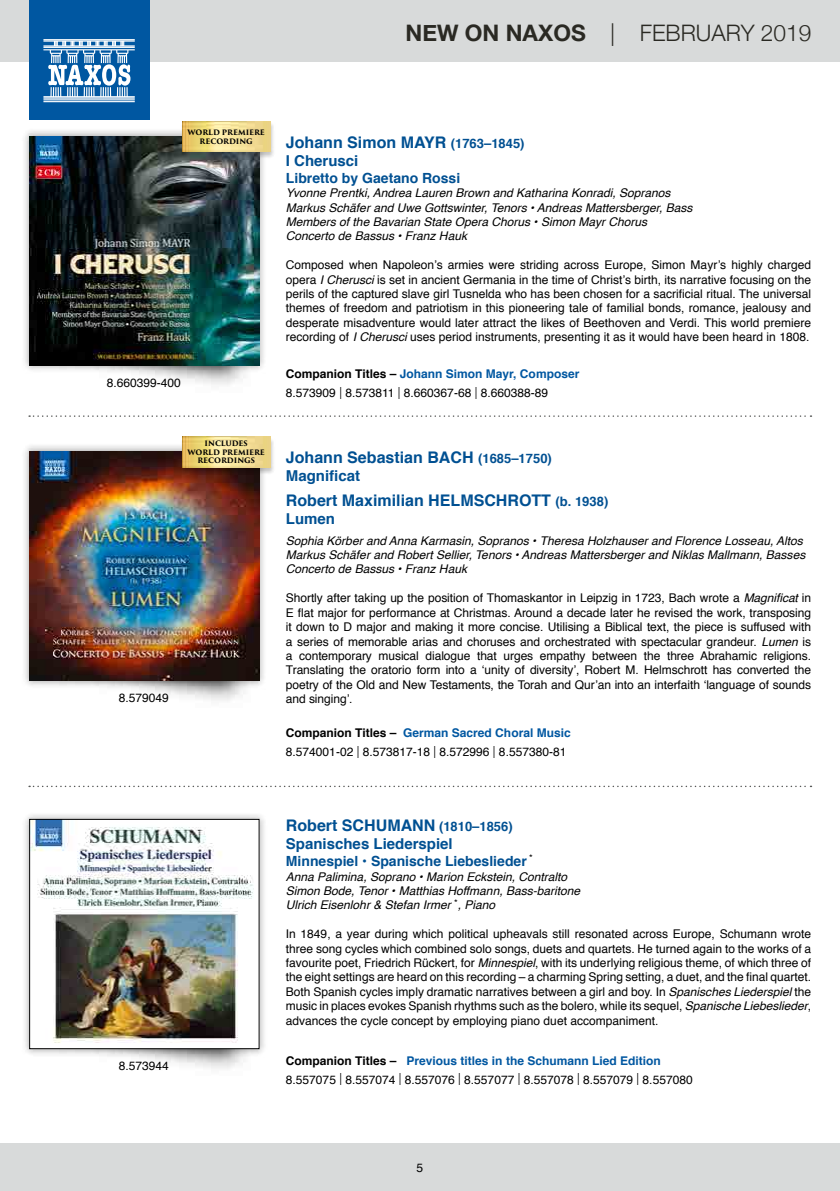
<style>
.page{position:relative;width:840px;height:1191px;background:#fff}
.page>*{position:absolute;margin:0;border:0;box-sizing:border-box;transform-origin:0 0}
.t1{font:300 22.8px "Helvetica Neue";color:#2a2923}
.t2{font:700 16px "Helvetica";color:#005092}
.t3{font:700 15px "Helvetica";color:#005092}
.t4{font:700 14px "Helvetica";color:#005092}
.t5{font:12px/14.4px "Helvetica";color:#000;text-align:justify}
.t6{font:italic 12px/14.4px "Helvetica";color:#000}
.t7{font:700 7.2px/8.4px "Trajan Pro 3";letter-spacing:-.005em;color:#000;text-align:center}
.s1{font-weight:700}
.s2{font-size:13px}
.s3{font-style:italic}
.s4{font-weight:700;color:#0057a1}
.s5{font-weight:300}
</style>
<div class="page">
<div style="left:0;top:0;width:839px;height:61px;background:#d8dada"></div>
<div style="left:29px;top:0;width:120px;height:119px;background:#0057a1"></div>
<svg style="left:43px;top:39px;width:92px;height:63px"></svg>
<div style="left:0;top:1143px;width:839px;height:48px;background:#d8dada"></div>
<hr style="left:839px;top:1143px;width:1px;height:48px;background:#d8dada">
<div style="left:21px;top:128px;width:246px;height:246px;background:#000;opacity:.3"></div>
<img style="left:30px;top:136px;width:229px;height:229px">
<div style="left:21px;top:811px;width:246px;height:246px;background:#000;opacity:.3"></div>
<img style="left:31px;top:821px;width:226px;height:225px">
<div style="left:29px;top:819px;width:230px;height:229px;border:1px solid #000"></div>
<div style="left:21px;top:443px;width:246px;height:246px;background:#000;opacity:.3"></div>
<img style="left:30px;top:451px;width:229px;height:229px">
<svg style="left:29px;top:415px;width:782px;height:2px"></svg>
<svg style="left:29px;top:785px;width:782px;height:2px"></svg>
<div style="left:180px;top:122px;width:95px;height:37px;background:#000;opacity:.23"></div>
<img style="left:182px;top:121px;width:88px;height:31px">
<div style="left:180px;top:437px;width:95px;height:37px;background:#000;opacity:.23"></div>
<img style="left:182px;top:437px;width:88px;height:30px">
<h1 class="t1" style="left:405px;top:14px;width:407px"><span class="s1">NEW ON NAXOS</span> | FEBRUARY 2019</h1>
<p class="t7" style="left:187px;top:129px;width:79px">WORLD PREMIERE<br>RECORDING</p>
<p class="t5" style="left:107px;top:376px;width:76px">8.660399-400</p>
<p class="t7" style="left:187px;top:439px;width:79px">INCLUDES<br>WORLD PREMIERE<br>RECORDINGS</p>
<p class="t5" style="left:119px;top:691px;width:52px">8.579049</p>
<h2 class="t2" style="left:286px;top:129px;width:240px">Johann Simon MAYR <span class="s2">(1763–1845)</span></h2>
<p class="t3" style="left:286px;top:149px;width:74px">I Cherusci</p>
<p class="t4" style="left:286px;top:167px;width:176px">Libretto by Gaetano Rossi</p>
<p class="t6" style="left:286px;top:186px;width:408px">Yvonne Prentki, Andrea Lauren Brown and Katharina Konradi, Sopranos Markus Schäfer and Uwe Gottswinter, Tenors • Andreas Mattersberger, Bass Members of the Bavarian State Opera Chorus • Simon Mayr Chorus Concerto de Bassus • Franz Hauk</p>
<p class="t5" style="left:286px;top:258px;width:526px">Composed when Napoleon’s armies were striding across Europe, Simon Mayr’s highly charged opera <span class="s3">I Cherusci</span> is set in ancient Germania in the time of Christ’s birth, its narrative focusing on the perils of the captured slave girl Tusnelda who has been chosen for a sacrificial ritual. The universal themes of freedom and patriotism in this pioneering tale of familial bonds, romance, jealousy and desperate misadventure would later attract the likes of Beethoven and Verdi. This world premiere recording of <span class="s3">I Cherusci</span> uses period instruments, presenting it as it would have been heard in 1808.</p>
<p class="t5" style="left:286px;top:365px;width:295px;line-height:19.2px"><span class="s1">Companion Titles –</span> <span class="s4">Johann Simon Mayr, Composer<br></span>8.573909 <span class="s5">|</span> 8.573811 <span class="s5">|</span> 8.660367-68 <span class="s5">|</span> 8.660388-89</p>
<h2 class="t2" style="left:286px;top:444px;width:267px">Johann Sebastian BACH <span class="s2">(1685–1750)</span></h2>
<p class="t3" style="left:286px;top:464px;width:76px">Magnificat</p>
<h2 class="t2" style="left:286px;top:488px;width:324px">Robert Maximilian HELMSCHROTT <span class="s2">(b. 1938)</span></h2>
<p class="t3" style="left:286px;top:507px;width:51px">Lumen</p>
<p class="t6" style="left:286px;top:533px;width:520px">Sophia Körber and Anna Karmasin, Sopranos • Theresa Holzhauser and Florence Losseau, Altos<br>Markus Schäfer and Robert Sellier, Tenors • Andreas Mattersberger and Niklas Mallmann, Basses<br>Concerto de Bassus • Franz Hauk</p>
<p class="t5" style="left:286px;top:591px;width:526px">Shortly after taking up the position of Thomaskantor in Leipzig in 1723, Bach wrote a <span class="s3">Magnificat</span> in E flat major for performance at Christmas. Around a decade later he revised the work, transposing it down to D major and making it more concise. Utilising a Biblical text, the piece is suffused with a series of memorable arias and choruses and orchestrated with spectacular grandeur. <span class="s3">Lumen</span> is a contemporary musical dialogue that urges empathy between the three Abrahamic religions.<br>Translating the oratorio form into a ‘unity of diversity’, Robert M. Helmschrott has converted the poetry of the Old and New Testaments, the Torah and Qur’an into an interfaith ‘language of sounds and singing’.</p>
<p class="t5" style="left:286px;top:723px;width:286px;line-height:19.2px"><span class="s1">Companion Titles –</span> <span class="s4">German Sacred Choral Music<br></span>8.574001-02 <span class="s5">|</span> 8.573817-18 <span class="s5">|</span> 8.572996 <span class="s5">|</span> 8.557380-81</p>
<p class="t5" style="left:119px;top:1059px;width:52px">8.573944</p>
<h2 class="t2" style="left:286px;top:813px;width:228px">Robert SCHUMANN <span class="s2">(1810–1856)</span></h2>
<p class="t3" style="left:286px;top:832px;width:168px">Spanisches Liederspiel</p>
<p class="t4" style="left:286px;top:850px;width:248px">Minnespiel • Spanische Liebeslieder <sup>*</sup></p>
<p class="t6" style="left:286px;top:869px;width:295px">Anna Palimina, Soprano • Marion Eckstein, Contralto<br>Simon Bode, Tenor • Matthias Hoffmann, Bass-baritone<br>Ulrich Eisenlohr &amp; Stefan Irmer <sup>*</sup>, Piano</p>
<p class="t5" style="left:286px;top:927px;width:526px">In 1849, a year during which political upheavals still resonated across Europe, Schumann wrote three song cycles which combined solo songs, duets and quartets. He turned again to the works of a favourite poet, Friedrich Rückert, for <span class="s3">Minnespiel</span>, with its underlying religious theme, of which three of the eight settings are heard on this recording – a charming Spring setting, a duet, and the final quartet.<br>Both Spanish cycles imply dramatic narratives between a girl and boy. In <span class="s3">Spanisches Liederspiel</span> the music in places evokes Spanish rhythms such as the bolero, while its sequel, <span class="s3">Spanische Liebeslieder</span>, advances the cycle concept by employing piano duet accompaniment.</p>
<p class="t5" style="left:286px;top:1051px;width:408px;line-height:19.2px"><span class="s1">Companion Titles –</span> <span class="s4">Previous titles in the Schumann Lied Edition<br></span>8.557075 <span class="s5">|</span> 8.557074 <span class="s5">|</span> 8.557076 <span class="s5">|</span> 8.557077 <span class="s5">|</span> 8.557078 <span class="s5">|</span> 8.557079 <span class="s5">|</span> 8.557080</p>
<p class="t5" style="left:416px;top:1160px;width:8px">5</p>
</div>
